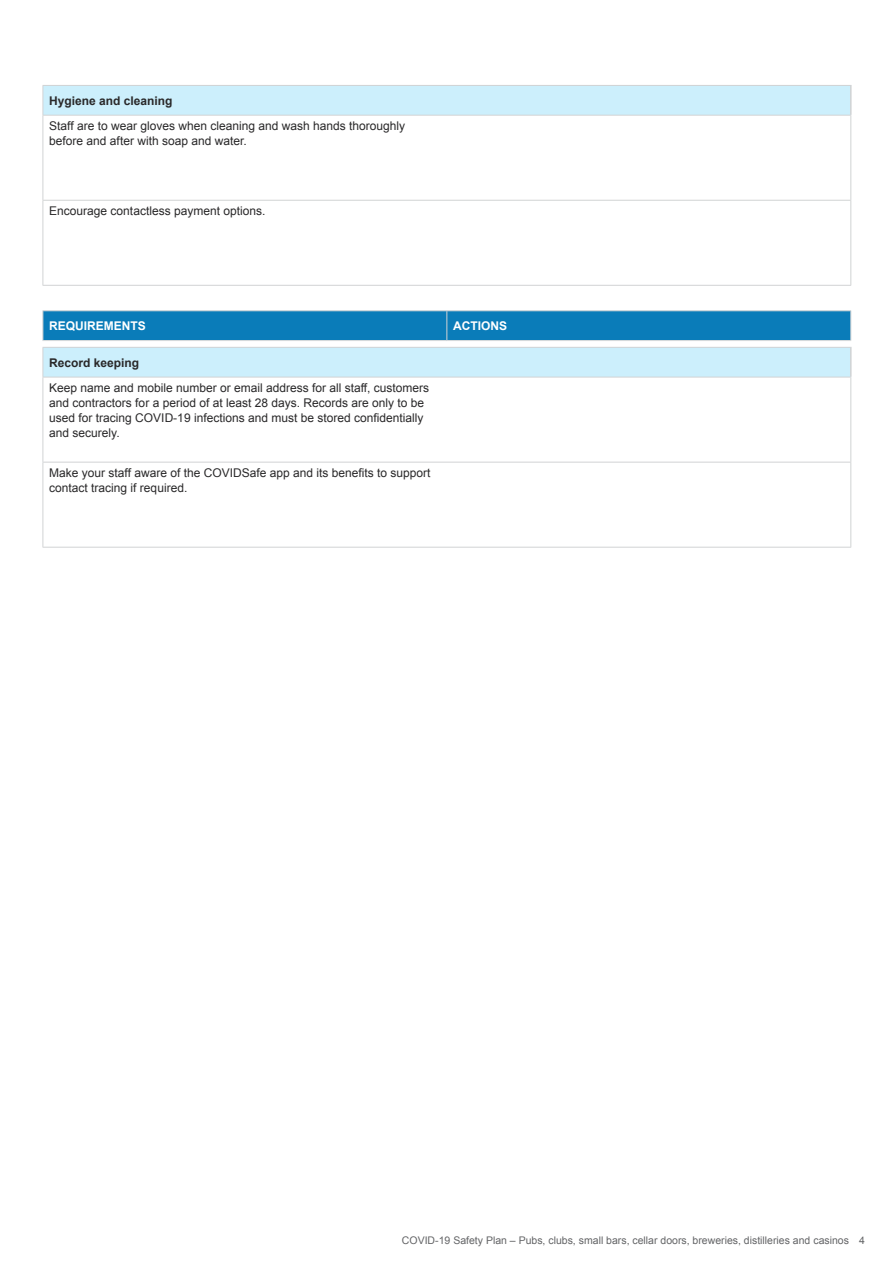
<style>
.page{position:relative;width:893px;height:1263px;background:#fff}
.page>*{position:absolute;margin:0;border:0;box-sizing:border-box;transform-origin:0 0}
.Bodycopy{font:12px/15px "Arial";color:#292829}
.H4_Sub_heading_bold{font:700 12px "Arial";color:#292829}
.A-Heading_for_inform{font:700 12px "Arial";color:#fff}
.t1{font:10.5px "Arial";color:#636466}
</style>
<div class="page">
<div style="left:43px;top:85px;width:808px;height:30px;background:#cceffc"></div>
<hr style="left:43px;top:116px;width:1px;height:84px;background:#d1d3d4">
<hr style="left:850px;top:116px;width:1px;height:84px;background:#d1d3d4">
<hr style="left:43px;top:200px;width:808px;height:1px;background:#d1d3d4">
<hr style="left:43px;top:201px;width:1px;height:84px;background:#d1d3d4">
<hr style="left:850px;top:201px;width:1px;height:84px;background:#d1d3d4">
<hr style="left:43px;top:285px;width:808px;height:1px;background:#d1d3d4">
<hr style="left:43px;top:85px;width:809px;height:1px;background:#d1d3d4">
<svg style="left:43px;top:86px;width:1px;height:29px"></svg>
<hr style="left:43px;top:115px;width:808px;height:1px;background:#d1d3d4">
<hr style="left:850px;top:86px;width:2px;height:29px;background:#d1d3d4">
<hr style="left:43px;top:310px;width:404px;height:1px;background:#d1d3d4">
<hr style="left:447px;top:310px;width:404px;height:1px;background:#d1d3d4">
<div style="left:43px;top:311px;width:808px;height:29px;background:#0a7cb9"></div>
<hr style="left:43px;top:340px;width:404px;height:1px;background:#dcdcdc">
<hr style="left:447px;top:340px;width:404px;height:1px;background:#dcdcdc">
<div style="left:43px;top:347px;width:808px;height:30px;background:#cceffc"></div>
<hr style="left:43px;top:377px;width:1px;height:85px;background:#d1d3d4">
<hr style="left:850px;top:377px;width:1px;height:85px;background:#d1d3d4">
<hr style="left:43px;top:462px;width:808px;height:1px;background:#d1d3d4">
<hr style="left:43px;top:462px;width:1px;height:85px;background:#d1d3d4">
<hr style="left:850px;top:462px;width:1px;height:85px;background:#d1d3d4">
<hr style="left:43px;top:547px;width:808px;height:1px;background:#d1d3d4">
<hr style="left:43px;top:347px;width:809px;height:1px;background:#d1d3d4">
<svg style="left:43px;top:348px;width:1px;height:29px"></svg>
<hr style="left:43px;top:377px;width:808px;height:1px;background:#d1d3d4">
<hr style="left:850px;top:348px;width:2px;height:29px;background:#d1d3d4">
<p class="H4_Sub_heading_bold" style="left:49px;top:93px;width:125px">Hygiene and cleaning</p>
<p class="Bodycopy" style="left:49px;top:118px;width:357px">Staff are to wear gloves when cleaning and wash hands thoroughly before and after with soap and water.</p>
<p class="Bodycopy" style="left:49px;top:203px;width:218px">Encourage contactless payment options.</p>
<p class="A-Heading_for_inform" style="left:49px;top:318px;width:98px">REQUIREMENTS</p>
<p class="A-Heading_for_inform" style="left:453px;top:318px;width:55px">ACTIONS</p>
<p class="H4_Sub_heading_bold" style="left:49px;top:354px;width:92px">Record keeping</p>
<p class="Bodycopy" style="left:49px;top:380px;width:381px">Keep name and mobile number or email address for all staff, customers and contractors for a period of at least 28 days. Records are only to be used for tracing COVID-19 infections and must be stored confidentially and securely.</p>
<p class="Bodycopy" style="left:49px;top:465px;width:383px">Make your staff aware of the COVIDSafe app and its benefits to support contact tracing if required.</p>
<p class="t1" style="left:402px;top:1234px;width:465px">COVID-19 Safety Plan – Pubs, clubs, small bars, cellar doors, breweries, distilleries and casinos 4</p>
</div>
